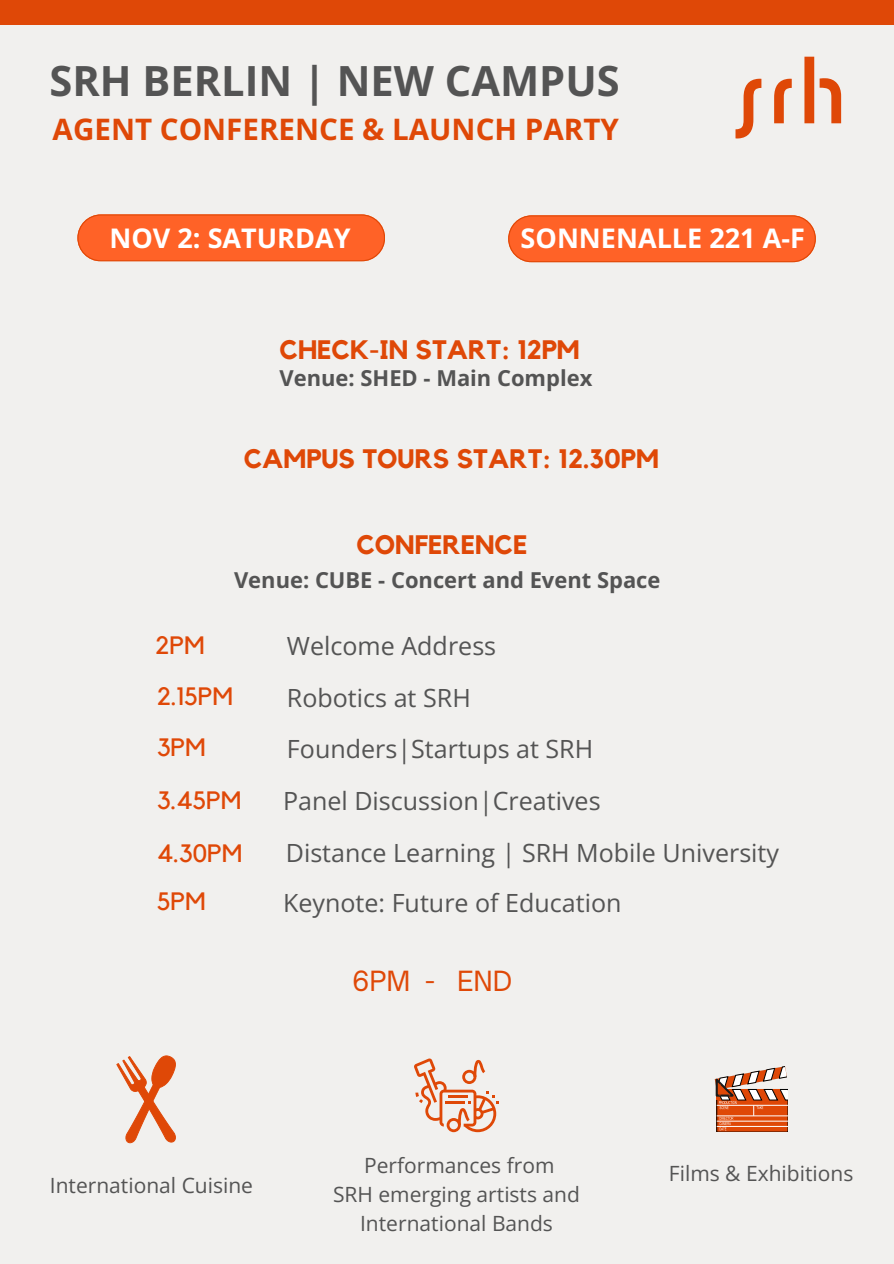
<style>
.page{position:relative;width:894px;height:1264px;background:#fff}
.page>*{position:absolute;margin:0;border:0;box-sizing:border-box;transform-origin:0 0}
.t1{font:700 41.55px "Open Sans";color:#545454}
.t2{font:700 29.55px "Open Sans";color:#df4807}
.t3{font:700 27px "Open Sans";color:#fff}
.t4{font:700 26.55px "Kollektif";color:#df4807}
.t5{font:26.55px "Open Sauce One";color:#df4807}
.t6{font:25.05px "Open Sans";color:#545454}
.t7{font:25.05px "Kollektif";color:#df4807}
.t8{font:700 21.9px "Open Sans";color:#545454}
.t9{font:21px/29.2px "Open Sans";color:#545454;text-align:center}
</style>
<div class="page">
<div style="left:0;top:0;width:893px;height:1263px;background:#f1f0ee"></div>
<svg style="left:735px;top:57px;width:105px;height:81px"></svg>
<svg style="left:414px;top:1058px;width:85px;height:74px"></svg>
<svg style="left:116px;top:1055px;width:60px;height:88px"></svg>
<svg style="left:77px;top:214px;width:307px;height:47px;background:#fd652c"></svg>
<div style="left:0;top:0;width:893px;height:25px;background:#df4807"></div>
<svg style="left:508px;top:215px;width:307px;height:47px;background:#fd652b"></svg>
<svg style="left:714px;top:1066px;width:73px;height:64px"></svg>
<h1 class="t1" style="left:49px;top:52px;width:571px">SRH BERLIN | NEW CAMPUS</h1>
<p class="t2" style="left:53px;top:108px;width:567px">AGENT CONFERENCE &amp; LAUNCH PARTY</p>
<p class="t3" style="left:109px;top:219px;width:243px">NOV 2: SATURDAY</p>
<p class="t3" style="left:520px;top:219px;width:286px">SONNENALLE 221 A-F</p>
<p class="t4" style="left:279px;top:334px;width:302px">CHECK-IN START: 12PM</p>
<p class="t8" style="left:279px;top:362px;width:314px">Venue: SHED - Main Complex</p>
<p class="t4" style="left:244px;top:443px;width:416px">CAMPUS TOURS START: 12.30PM</p>
<p class="t4" style="left:356px;top:529px;width:172px">CONFERENCE</p>
<p class="t8" style="left:234px;top:565px;width:428px">Venue: CUBE - Concert and Event Space</p>
<p class="t7" style="left:156px;top:631px;width:51px">2PM</p>
<p class="t6" style="left:287px;top:629px;width:211px">Welcome Address</p>
<p class="t7" style="left:157px;top:681px;width:78px">2.15PM</p>
<p class="t6" style="left:287px;top:680px;width:185px">Robotics at SRH</p>
<p class="t7" style="left:157px;top:733px;width:50px">3PM</p>
<p class="t6" style="left:287px;top:732px;width:308px">Founders|Startups at SRH</p>
<p class="t7" style="left:157px;top:786px;width:86px">3.45PM</p>
<p class="t6" style="left:283px;top:783px;width:319px">Panel Discussion|Creatives</p>
<p class="t7" style="left:157px;top:838px;width:87px">4.30PM</p>
<p class="t6" style="left:286px;top:835px;width:494px">Distance Learning | SRH Mobile University</p>
<p class="t7" style="left:157px;top:887px;width:50px">5PM</p>
<p class="t6" style="left:283px;top:886px;width:340px">Keynote: Future of Education</p>
<p class="t9" style="left:50px;top:1170px;width:205px">International Cuisine</p>
<p class="t5" style="left:352px;top:964px;width:162px">6PM - END</p>
<p class="t9" style="left:333px;top:1150px;width:248px">Performances from<br>SRH emerging artists and<br>International Bands</p>
<p class="t9" style="left:668px;top:1158px;width:186px">Films &amp; Exhibitions</p>
</div>
